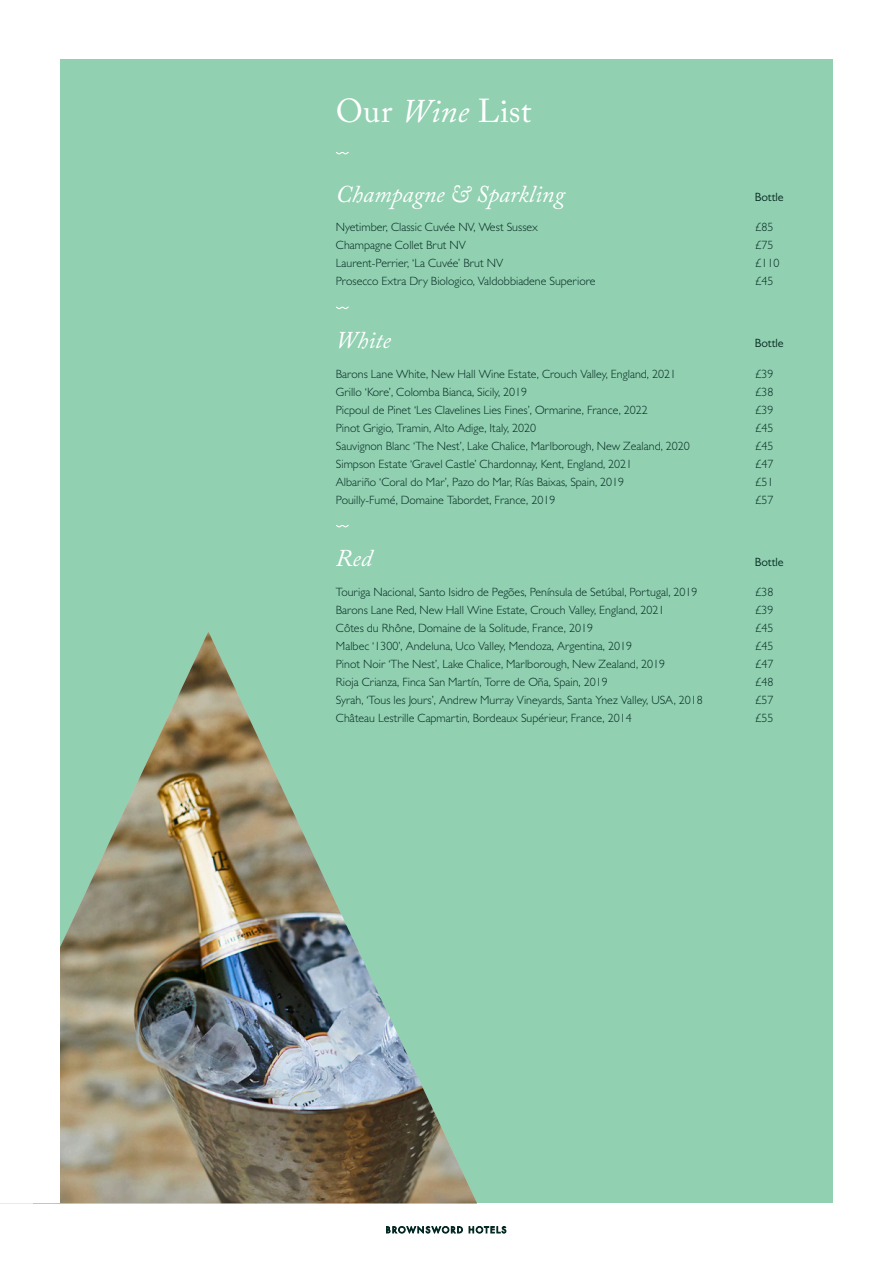
<style>
.page{position:relative;width:893px;height:1263px;background:#fff}
.page>*{position:absolute;margin:0;border:0;box-sizing:border-box;transform-origin:0 0}
.MD_22_24{font:33px "Adobe Caslon Pro";letter-spacing:.01em;color:#fff}
.MD_16_18{font:italic 24px "Adobe Caslon Pro";color:#fff}
.BL_8_10_wine_list{font:300 12px "Gill Sans MT Pro";color:#052a23}
.BL_8_10_wine_list-2{font:12px "Gill Sans MT Pro";color:#052a23}
.s1{font-style:italic}
</style>
<div class="page">
<svg style="left:386px;top:1226px;width:120px;height:8px"></svg>
<div style="left:60px;top:60px;width:773px;height:1143px;background:#91d0b0"></div>
<img style="left:60px;top:631px;width:417px;height:572px">
<svg style="left:336px;top:306px;width:13px;height:3px"></svg>
<svg style="left:336px;top:152px;width:13px;height:2px"></svg>
<svg style="left:336px;top:525px;width:13px;height:2px"></svg>
<p class="MD_22_24" style="left:336px;top:91px;width:197px">Our <span class="s1">Wine</span> List</p>
<p class="MD_16_18" style="left:336px;top:180px;width:230px">Champagne &amp; Sparkling</p>
<p class="BL_8_10_wine_list-2" style="left:755px;top:190px;width:30px">Bottle</p>
<p class="BL_8_10_wine_list" style="left:336px;top:220px;width:204px">Nyetimber, Classic Cuvée NV, West Sussex</p>
<p class="BL_8_10_wine_list" style="left:336px;top:238px;width:132px">Champagne Collet Brut NV</p>
<p class="BL_8_10_wine_list" style="left:336px;top:256px;width:169px">Laurent-Perrier, ‘La Cuvée’ Brut NV</p>
<p class="BL_8_10_wine_list" style="left:336px;top:274px;width:261px">Prosecco Extra Dry Biologico, Valdobbiadene Superiore</p>
<p class="BL_8_10_wine_list" style="left:755px;top:220px;width:20px">£85</p>
<p class="BL_8_10_wine_list" style="left:755px;top:238px;width:20px">£75</p>
<p class="BL_8_10_wine_list" style="left:755px;top:256px;width:26px">£110</p>
<p class="BL_8_10_wine_list" style="left:755px;top:274px;width:20px">£45</p>
<p class="MD_16_18" style="left:336px;top:326px;width:56px">White</p>
<p class="BL_8_10_wine_list-2" style="left:755px;top:336px;width:30px">Bottle</p>
<p class="BL_8_10_wine_list" style="left:336px;top:366px;width:342px">Barons Lane White, New Hall Wine Estate, Crouch Valley, England, 2021</p>
<p class="BL_8_10_wine_list" style="left:336px;top:384px;width:193px">Grillo ‘Kore’, Colomba Bianca, Sicily, 2019</p>
<p class="BL_8_10_wine_list" style="left:336px;top:402px;width:313px">Picpoul de Pinet ‘Les Clavelines Lies Fines’, Ormarine, France, 2022</p>
<p class="BL_8_10_wine_list" style="left:336px;top:420px;width:202px">Pinot Grigio, Tramin, Alto Adige, Italy, 2020</p>
<p class="BL_8_10_wine_list" style="left:336px;top:438px;width:355px">Sauvignon Blanc ‘The Nest’, Lake Chalice, Marlborough, New Zealand, 2020</p>
<p class="BL_8_10_wine_list" style="left:336px;top:456px;width:298px">Simpson Estate ‘Gravel Castle’ Chardonnay, Kent, England, 2021</p>
<p class="BL_8_10_wine_list" style="left:336px;top:474px;width:290px">Albariño ‘Coral do Mar’, Pazo do Mar, Rías Baixas, Spain, 2019</p>
<p class="BL_8_10_wine_list" style="left:336px;top:492px;width:221px">Pouilly-Fumé, Domaine Tabordet, France, 2019</p>
<p class="BL_8_10_wine_list" style="left:755px;top:366px;width:20px">£39</p>
<p class="BL_8_10_wine_list" style="left:755px;top:384px;width:20px">£38</p>
<p class="BL_8_10_wine_list" style="left:755px;top:402px;width:20px">£39</p>
<p class="BL_8_10_wine_list" style="left:755px;top:420px;width:20px">£45</p>
<p class="BL_8_10_wine_list" style="left:755px;top:438px;width:20px">£45</p>
<p class="BL_8_10_wine_list" style="left:755px;top:456px;width:20px">£47</p>
<p class="BL_8_10_wine_list" style="left:755px;top:474px;width:20px">£51</p>
<p class="BL_8_10_wine_list" style="left:755px;top:492px;width:20px">£57</p>
<p class="MD_16_18" style="left:336px;top:544px;width:38px">Red</p>
<p class="BL_8_10_wine_list-2" style="left:755px;top:554px;width:30px">Bottle</p>
<p class="BL_8_10_wine_list" style="left:336px;top:584px;width:363px">Touriga Nacional, Santo Isidro de Pegões, Península de Setúbal, Portugal, 2019</p>
<p class="BL_8_10_wine_list" style="left:336px;top:602px;width:330px">Barons Lane Red, New Hall Wine Estate, Crouch Valley, England, 2021</p>
<p class="BL_8_10_wine_list" style="left:336px;top:620px;width:259px">Côtes du Rhône, Domaine de la Solitude, France, 2019</p>
<p class="BL_8_10_wine_list" style="left:336px;top:638px;width:298px">Malbec ‘1300’, Andeluna, Uco Valley, Mendoza, Argentina, 2019</p>
<p class="BL_8_10_wine_list" style="left:336px;top:656px;width:331px">Pinot Noir ‘The Nest’, Lake Chalice, Marlborough, New Zealand, 2019</p>
<p class="BL_8_10_wine_list" style="left:336px;top:674px;width:273px">Rioja Crianza, Finca San Martín, Torre de Oña, Spain, 2019</p>
<p class="BL_8_10_wine_list" style="left:336px;top:692px;width:368px">Syrah, ‘Tous les Jours’, Andrew Murray Vineyards, Santa Ynez Valley, USA, 2018</p>
<p class="BL_8_10_wine_list" style="left:336px;top:710px;width:297px">Château Lestrille Capmartin, Bordeaux Supérieur, France, 2014</p>
<p class="BL_8_10_wine_list" style="left:755px;top:584px;width:20px">£38</p>
<p class="BL_8_10_wine_list" style="left:755px;top:602px;width:20px">£39</p>
<p class="BL_8_10_wine_list" style="left:755px;top:620px;width:20px">£45</p>
<p class="BL_8_10_wine_list" style="left:755px;top:638px;width:20px">£45</p>
<p class="BL_8_10_wine_list" style="left:755px;top:656px;width:20px">£47</p>
<p class="BL_8_10_wine_list" style="left:755px;top:674px;width:20px">£48</p>
<p class="BL_8_10_wine_list" style="left:755px;top:692px;width:20px">£57</p>
<p class="BL_8_10_wine_list" style="left:755px;top:710px;width:20px">£55</p>
</div>
